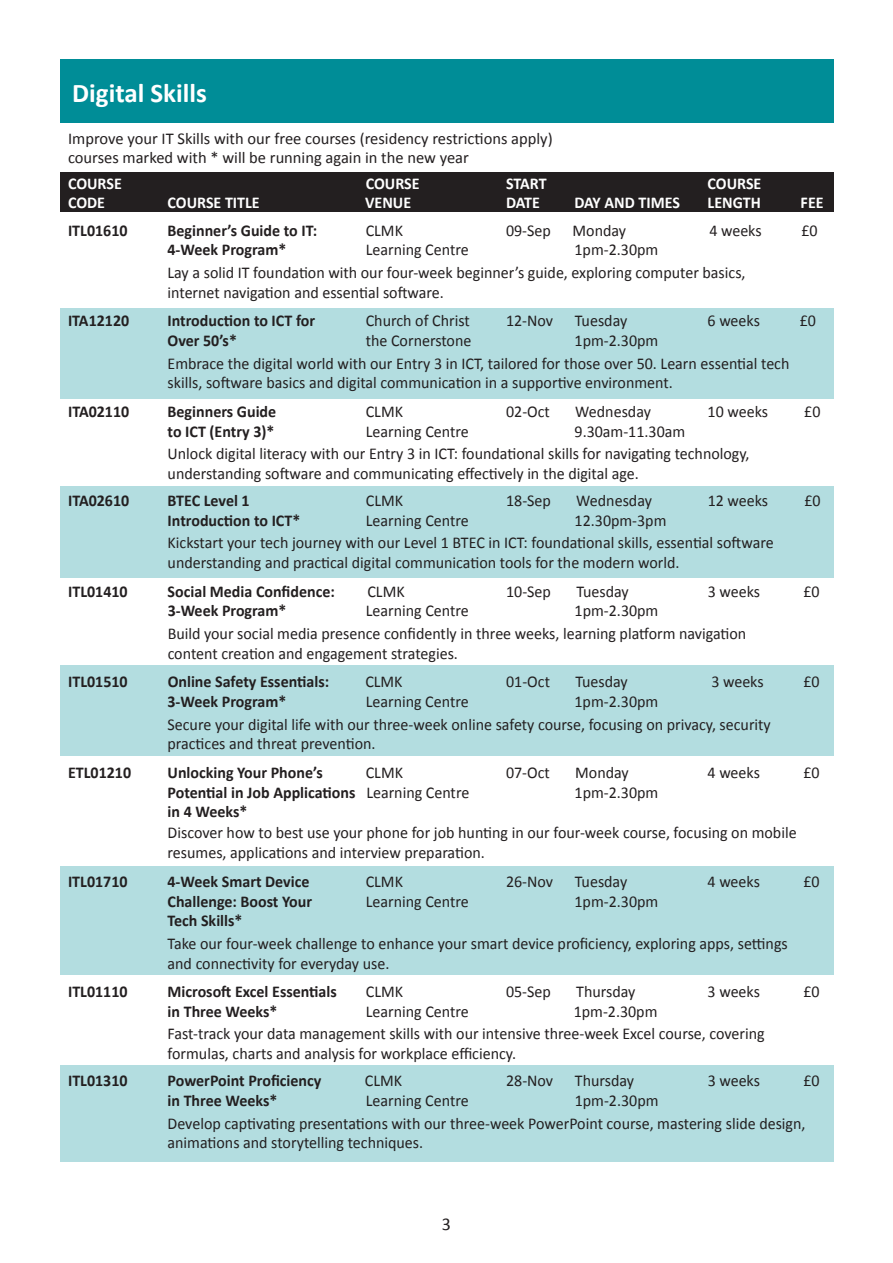
<style>
.page{position:relative;width:893px;height:1263px;background:#fff}
.page>*{position:absolute;margin:0;border:0;box-sizing:border-box;transform-origin:0 0}
.t1{font:700 27px "Calibri";color:#fff}
.t2{font:18px "Calibri";color:#231f20}
.t3{font:16.5px/22.5px "Calibri";color:#231f20}
.t4{font:700 16.5px "Calibri";color:#231f20}
.t5{font:700 16.5px "Calibri";color:#fff}
.s1{font-weight:400}
</style>
<div class="page">
<div style="left:60px;top:1065px;width:773px;height:97px;background:#b3dde0"></div>
<div style="left:60px;top:866px;width:773px;height:109px;background:#b3dde0"></div>
<div style="left:60px;top:60px;width:773px;height:63px;background:#008d97"></div>
<div style="left:60px;top:309px;width:773px;height:90px;background:#b3dde0"></div>
<div style="left:60px;top:486px;width:773px;height:92px;background:#b3dde0"></div>
<div style="left:60px;top:665px;width:773px;height:90px;background:#b3dde0"></div>
<div style="left:60px;top:172px;width:773px;height:40px;background:#231f20"></div>
<h1 class="t1" style="left:72px;top:75px;width:136px">Digital Skills</h1>
<p class="t3" style="left:68px;top:128px;width:486px;line-height:19.8px">Improve your IT Skills with our free courses (residency restrictions apply) courses marked with * will be running again in the new year</p>
<p class="t5" style="left:68px;top:172px;width:55px">COURSE</p>
<p class="t5" style="left:366px;top:172px;width:55px">COURSE</p>
<p class="t5" style="left:506px;top:172px;width:42px">START</p>
<p class="t5" style="left:708px;top:172px;width:55px">COURSE</p>
<p class="t5" style="left:68px;top:192px;width:39px">CODE</p>
<p class="t5" style="left:168px;top:192px;width:94px">COURSE TITLE</p>
<p class="t5" style="left:365px;top:192px;width:48px">VENUE</p>
<p class="t5" style="left:506px;top:192px;width:35px">DATE</p>
<p class="t5" style="left:574px;top:192px;width:107px">DAY AND TIMES</p>
<p class="t5" style="left:708px;top:192px;width:55px">LENGTH</p>
<p class="t5" style="left:801px;top:192px;width:24px">FEE</p>
<p class="t4" style="left:68px;top:220px;width:61px">ITL01610</p>
<p class="t4" style="left:168px;top:220px;width:151px">Beginner’s Guide to IT:</p>
<p class="t3" style="left:366px;top:219px;width:39px">CLMK</p>
<p class="t3" style="left:506px;top:219px;width:46px">09-Sep</p>
<p class="t3" style="left:573px;top:219px;width:55px">Monday</p>
<p class="t3" style="left:709px;top:219px;width:54px">4 weeks</p>
<p class="t3" style="left:801px;top:219px;width:18px">£0</p>
<p class="t4" style="left:168px;top:239px;width:120px">4-Week Program*</p>
<p class="t3" style="left:366px;top:239px;width:105px">Learning Centre</p>
<p class="t3" style="left:168px;top:239px;width:579px;text-indent:407px">1pm-2.30pm<br>Lay a solid IT foundation with our four-week beginner’s guide, exploring computer basics,</p>
<p class="t3" style="left:168px;top:281px;width:278px">internet navigation and essential software.</p>
<p class="t4" style="left:68px;top:310px;width:63px">ITA12120</p>
<p class="t4" style="left:168px;top:310px;width:149px">Introduction to ICT for</p>
<p class="t3" style="left:366px;top:310px;width:106px">Church of Christ</p>
<p class="t3" style="left:506px;top:310px;width:49px">12-Nov</p>
<p class="t3" style="left:575px;top:310px;width:54px">Tuesday</p>
<p class="t3" style="left:708px;top:310px;width:54px">6 weeks</p>
<p class="t3" style="left:800px;top:310px;width:18px">£0</p>
<p class="t4" style="left:168px;top:330px;width:71px">Over 50’s*</p>
<p class="t3" style="left:366px;top:329px;width:107px">the Cornerstone</p>
<p class="t3" style="left:168px;top:329px;width:623px;text-indent:407px">1pm-2.30pm<br>Embrace the digital world with our Entry 3 in ICT, tailored for those over 50. Learn essential tech</p>
<p class="t3" style="left:168px;top:372px;width:507px">skills, software basics and digital communication in a supportive environment.</p>
<p class="t4" style="left:68px;top:401px;width:63px">ITA02110</p>
<p class="t4" style="left:168px;top:401px;width:110px">Beginners Guide</p>
<p class="t3" style="left:366px;top:400px;width:39px">CLMK</p>
<p class="t3" style="left:506px;top:400px;width:45px">02-Oct</p>
<p class="t3" style="left:575px;top:400px;width:77px">Wednesday</p>
<p class="t3" style="left:708px;top:400px;width:62px">10 weeks</p>
<p class="t3" style="left:804px;top:400px;width:18px">£0</p>
<p class="t4" style="left:168px;top:421px;width:108px">to ICT (Entry 3)*</p>
<p class="t3" style="left:366px;top:420px;width:105px">Learning Centre</p>
<p class="t3" style="left:168px;top:420px;width:583px;text-indent:407px">9.30am-11.30am<br>Unlock digital literacy with our Entry 3 in ICT: foundational skills for navigating technology,</p>
<p class="t3" style="left:168px;top:462px;width:473px">understanding software and communicating effectively in the digital age.</p>
<p class="t4" style="left:68px;top:490px;width:63px">ITA02610</p>
<p class="t4" style="left:168px;top:490px;width:84px">BTEC Level 1</p>
<p class="t3" style="left:366px;top:489px;width:39px">CLMK</p>
<p class="t3" style="left:506px;top:489px;width:46px">18-Sep</p>
<p class="t3" style="left:576px;top:489px;width:77px">Wednesday</p>
<p class="t3" style="left:708px;top:489px;width:62px">12 weeks</p>
<p class="t3" style="left:804px;top:489px;width:18px">£0</p>
<p class="t4" style="left:168px;top:510px;width:134px">Introduction to ICT*</p>
<p class="t3" style="left:366px;top:509px;width:105px">Learning Centre</p>
<p class="t3" style="left:168px;top:509px;width:608px;text-indent:407px">12.30pm-3pm<br>Kickstart your tech journey with our Level 1 BTEC in ICT: foundational skills, essential software</p>
<p class="t3" style="left:168px;top:551px;width:513px">understanding and practical digital communication tools for the modern world.</p>
<p class="t4" style="left:68px;top:580px;width:61px">ITL01410</p>
<p class="t4" style="left:168px;top:580px;width:169px">Social Media Confidence:</p>
<p class="t3" style="left:367px;top:580px;width:39px">CLMK</p>
<p class="t3" style="left:506px;top:580px;width:46px">10-Sep</p>
<p class="t3" style="left:576px;top:580px;width:54px">Tuesday</p>
<p class="t3" style="left:708px;top:580px;width:54px">3 weeks</p>
<p class="t3" style="left:803px;top:580px;width:18px">£0</p>
<p class="t4" style="left:168px;top:600px;width:120px">3-Week Program*</p>
<p class="t3" style="left:366px;top:600px;width:105px">Learning Centre</p>
<p class="t3" style="left:168px;top:600px;width:580px;text-indent:407px">1pm-2.30pm<br>Build your social media presence confidently in three weeks, learning platform navigation</p>
<p class="t3" style="left:168px;top:642px;width:292px">content creation and engagement strategies.</p>
<p class="t4" style="left:68px;top:671px;width:61px">ITL01510</p>
<p class="t4" style="left:168px;top:671px;width:163px">Online Safety Essentials:</p>
<p class="t3" style="left:365px;top:670px;width:39px">CLMK</p>
<p class="t3" style="left:506px;top:670px;width:45px">01-Oct</p>
<p class="t3" style="left:575px;top:670px;width:54px">Tuesday</p>
<p class="t3" style="left:711px;top:670px;width:54px">3 weeks</p>
<p class="t3" style="left:803px;top:670px;width:18px">£0</p>
<p class="t4" style="left:168px;top:691px;width:120px">3-Week Program*</p>
<p class="t3" style="left:366px;top:690px;width:105px">Learning Centre</p>
<p class="t3" style="left:168px;top:690px;width:605px;text-indent:407px">1pm-2.30pm<br>Secure your digital life with our three-week online safety course, focusing on privacy, security</p>
<p class="t3" style="left:168px;top:733px;width:210px">practices and threat prevention.</p>
<p class="t4" style="left:68px;top:762px;width:65px">ETL01210</p>
<p class="t4" style="left:168px;top:762px;width:157px">Unlocking Your Phone’s</p>
<p class="t3" style="left:366px;top:761px;width:39px">CLMK</p>
<p class="t3" style="left:506px;top:761px;width:45px">07-Oct</p>
<p class="t3" style="left:575px;top:761px;width:55px">Monday</p>
<p class="t3" style="left:708px;top:761px;width:54px">4 weeks</p>
<p class="t3" style="left:803px;top:761px;width:18px">£0</p>
<p class="t4" style="left:168px;top:781px;width:303px">Potential in Job Applications <span class="s1">Learning Centre</span></p>
<p class="t3" style="left:575px;top:781px;width:85px">1pm-2.30pm</p>
<p class="t4" style="left:168px;top:801px;width:81px">in 4 Weeks*</p>
<p class="t3" style="left:168px;top:823px;width:631px;line-height:19.8px">Discover how to best use your phone for job hunting in our four-week course, focusing on mobile resumes, applications and interview preparation.</p>
<p class="t4" style="left:68px;top:871px;width:61px">ITL01710</p>
<p class="t4" style="left:168px;top:871px;width:143px">4-Week Smart Device</p>
<p class="t3" style="left:366px;top:870px;width:39px">CLMK</p>
<p class="t3" style="left:506px;top:870px;width:49px">26-Nov</p>
<p class="t3" style="left:575px;top:870px;width:54px">Tuesday</p>
<p class="t3" style="left:708px;top:870px;width:54px">4 weeks</p>
<p class="t3" style="left:803px;top:870px;width:18px">£0</p>
<p class="t4" style="left:168px;top:890px;width:146px">Challenge: Boost Your</p>
<p class="t3" style="left:366px;top:890px;width:105px">Learning Centre</p>
<p class="t3" style="left:574px;top:890px;width:85px">1pm-2.30pm</p>
<p class="t4" style="left:168px;top:910px;width:76px">Tech Skills*</p>
<p class="t3" style="left:168px;top:933px;width:622px;line-height:19.8px">Take our four-week challenge to enhance your smart device proficiency, exploring apps, settings and connectivity for everyday use.</p>
<p class="t4" style="left:68px;top:981px;width:61px">ITL01110</p>
<p class="t4" style="left:168px;top:981px;width:171px">Microsoft Excel Essentials</p>
<p class="t3" style="left:366px;top:980px;width:39px">CLMK</p>
<p class="t3" style="left:506px;top:980px;width:46px">05-Sep</p>
<p class="t3" style="left:576px;top:980px;width:61px">Thursday</p>
<p class="t3" style="left:708px;top:980px;width:54px">3 weeks</p>
<p class="t3" style="left:803px;top:980px;width:18px">£0</p>
<p class="t4" style="left:168px;top:1001px;width:111px">in Three Weeks*</p>
<p class="t3" style="left:366px;top:1000px;width:105px">Learning Centre</p>
<p class="t3" style="left:168px;top:1000px;width:599px;text-indent:406px">1pm-2.30pm<br>Fast-track your data management skills with our intensive three-week Excel course, covering</p>
<p class="t3" style="left:168px;top:1042px;width:350px">formulas, charts and analysis for workplace efficiency.</p>
<p class="t4" style="left:68px;top:1070px;width:61px">ITL01310</p>
<p class="t4" style="left:168px;top:1070px;width:155px">PowerPoint Proficiency</p>
<p class="t3" style="left:365px;top:1069px;width:39px">CLMK</p>
<p class="t3" style="left:506px;top:1069px;width:49px">28-Nov</p>
<p class="t3" style="left:575px;top:1069px;width:61px">Thursday</p>
<p class="t3" style="left:708px;top:1069px;width:54px">3 weeks</p>
<p class="t3" style="left:803px;top:1069px;width:18px">£0</p>
<p class="t4" style="left:168px;top:1090px;width:111px">in Three Weeks*</p>
<p class="t3" style="left:366px;top:1089px;width:105px">Learning Centre</p>
<p class="t3" style="left:168px;top:1089px;width:639px;text-indent:407px">1pm-2.30pm<br>Develop captivating presentations with our three-week PowerPoint course, mastering slide design,</p>
<p class="t3" style="left:168px;top:1132px;width:257px">animations and storytelling techniques.</p>
<p class="t2" style="left:442px;top:1213px;width:11px">3</p>
</div>
